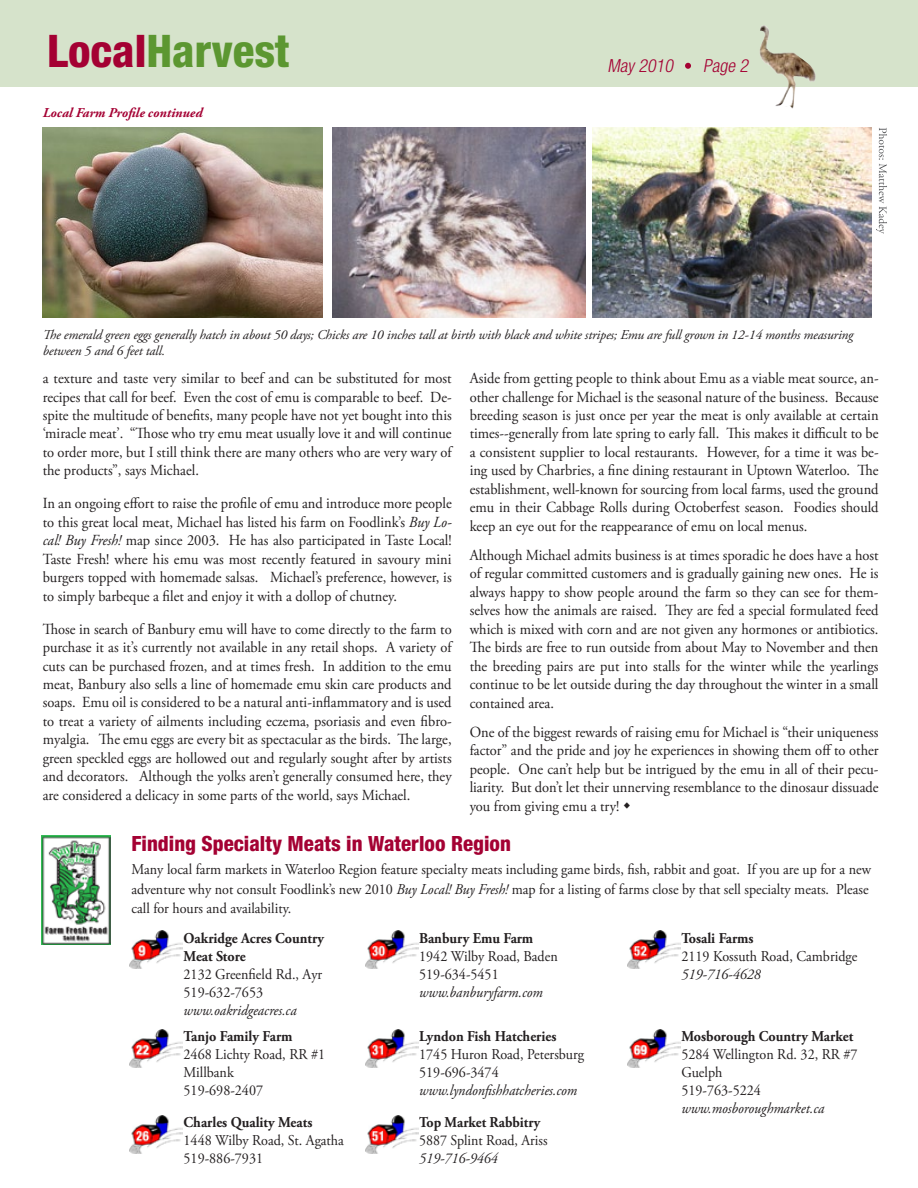
<style>
.page{position:relative;width:918px;height:1188px;background:#fff}
.page>*{position:absolute;margin:0;border:0;box-sizing:border-box;transform-origin:0 0}
.t1{font:800 condensed 45px "Helvetica Neue LT Std";color:#5c9731}
.t2{font:800 condensed 21px "Helvetica Neue LT Std";color:#a40133}
.t3{font:italic 300 condensed 18px "Helvetica Neue LT Std";color:#a40133}
.t4{font:15.3px/18.5px "Adobe Garamond Pro";color:#231f20;text-align:justify;scale:.94 1}
.t5{font:15px/18px "Adobe Garamond Pro";color:#231f20;scale:.94 1}
.t6{font:700 15px/18px "Adobe Garamond Pro";color:#231f20;scale:.94 1}
.t7{font:italic 15px "Adobe Garamond Pro";color:#231f20;scale:.94 1}
.t8{font:15px "Adobe Garamond Pro";color:#231f20;scale:.93 1}
.t9{font:700 15px "Adobe Garamond Pro";color:#231f20;scale:.93 1}
.t10{font:italic 15px "Adobe Garamond Pro";color:#231f20;scale:.93 1}
.t11{font:italic 13.5px/16.2px "Adobe Garamond Pro";letter-spacing:-.01em;color:#231f20}
.t12{font:italic 700 13.5px "Adobe Garamond Pro";color:#a40133}
.s1{color:#a40133}
.s2{font-style:italic}
</style>
<div class="page">
<div style="left:0;top:0;width:918px;height:87px;background:#d6e3cb"></div>
<img style="left:365px;top:1030px;width:53px;height:38px">
<img style="left:365px;top:931px;width:53px;height:38px">
<img style="left:627px;top:931px;width:53px;height:38px">
<img style="left:627px;top:1030px;width:53px;height:38px">
<img style="left:592px;top:128px;width:280px;height:190px">
<svg style="left:685px;top:63px;width:6px;height:6px"></svg>
<img style="left:42px;top:836px;width:69px;height:108px">
<img style="left:129px;top:931px;width:53px;height:38px">
<img style="left:129px;top:1030px;width:53px;height:38px">
<img style="left:129px;top:1116px;width:53px;height:38px">
<img style="left:365px;top:1116px;width:53px;height:38px">
<img style="left:332px;top:128px;width:253px;height:190px">
<img style="left:43px;top:128px;width:280px;height:190px">
<img style="left:760px;top:25px;width:56px;height:84px">
<svg style="left:876px;top:128px;width:11px;height:106px"></svg>
<h1 class="t1" style="left:47px;top:23px;width:244px"><span class="s1">Local</span>Harvest</h1>
<p class="t12" style="left:43px;top:105px;width:161px">Local Farm Profile continued</p>
<p class="t3" style="left:608px;top:56px;width:71px">May2010</p>
<p class="t3" style="left:703px;top:56px;width:50px">Page 2</p>
<p class="t11" style="left:43px;top:327px;width:812px">The emerald green eggs generally hatch in about 50 days; Chicks are 10 inches tall at birth with black and white stripes; Emu are full grown in 12-14 months measuring between 5 and 6 feet tall.</p>
<p class="t4" style="left:43px;top:370px;width:437px">a texture and taste very similar to beef and can be substituted for most recipes that call for beef. Even the cost of emu is comparable to beef. De&shy;spite the multitude of benefits, many people have not yet bought into this ‘miracle meat’. “Those who try emu meat usually love it and will continue to order more, but I still think there are many others who are very wary of the products”, says Michael.</p>
<p class="t4" style="left:43px;top:495px;width:437px">In an ongoing effort to raise the profile of emu and introduce more people to this great local meat, Michael has listed his farm on Foodlink’s <span class="s2">Buy Lo&shy;cal! Buy Fresh!</span> map since 2003. He has also participated in Taste Local!<br>Taste Fresh! where his emu was most recently featured in savoury mini burgers topped with homemade salsas. Michael’s preference, however, is to simply barbeque a filet and enjoy it with a dollop of chutney.</p>
<p class="t4" style="left:43px;top:620px;width:437px">Those in search of Banbury emu will have to come directly to the farm to purchase it as it’s currently not available in any retail shops. A variety of cuts can be purchased frozen, and at times fresh. In addition to the emu meat, Banbury also sells a line of homemade emu skin care products and soaps. Emu oil is considered to be a natural anti-inflammatory and is used to treat a variety of ailments including eczema, psoriasis and even fibro&shy;myalgia. The emu eggs are every bit as spectacular as the birds. The large, green speckled eggs are hollowed out and regularly sought after by artists and decorators. Although the yolks aren’t generally consumed here, they are considered a delicacy in some parts of the world, says Michael.</p>
<p class="t4" style="left:470px;top:370px;width:437px">Aside from getting people to think about Emu as a viable meat source, an&shy;other challenge for Michael is the seasonal nature of the business. Because breeding season is just once per year the meat is only available at certain times--generally from late spring to early fall. This makes it difficult to be a consistent supplier to local restaurants. However, for a time it was be&shy;ing used by Charbries, a fine dining restaurant in Uptown Waterloo. The establishment, well-known for sourcing from local farms, used the ground emu in their Cabbage Rolls during Octoberfest season. Foodies should keep an eye out for the reappearance of emu on local menus.</p>
<p class="t4" style="left:470px;top:546px;width:437px">Although Michael admits business is at times sporadic he does have a host of regular committed customers and is gradually gaining new ones. He is always happy to show people around the farm so they can see for them&shy;selves how the animals are raised. They are fed a special formulated feed which is mixed with corn and are not given any hormones or antibiotics.<br>The birds are free to run outside from about May to November and then the breeding pairs are put into stalls for the winter while the yearlings continue to be let outside during the day throughout the winter in a small contained area.</p>
<p class="t4" style="left:470px;top:723px;width:437px">One of the biggest rewards of raising emu for Michael is “their uniqueness factor” and the pride and joy he experiences in showing them off to other people. One can’t help but be intrigued by the emu in all of their pecu&shy;liarity. But don’t let their unnerving resemblance to the dinosaur dissuade you from giving emu a try!</p>
<h2 class="t2" style="left:132px;top:831px;width:381px">Finding Specialty Meats in Waterloo Region</h2>
<p class="t5" style="left:132px;top:860px;width:788px;line-height:19.5px">Many local farm markets in Waterloo Region feature specialty meats including game birds, fish, rabbit and goat. If you are up for a new adventure why not consult Foodlink’s new 2010 <span class="s2">Buy Local! Buy Fresh!</span> map for a listing of farms close by that sell specialty meats. Please call for hours and availability.</p>
<p class="t6" style="left:184px;top:930px;width:151px">Oakridge Acres Country<br>Meat Store</p>
<p class="t5" style="left:184px;top:966px;width:149px">2132 Greenfield Rd., Ayr<br>519-632-7653</p>
<p class="t7" style="left:184px;top:1001px;width:122px">www.oakridgeacres.ca</p>
<p class="t6" style="left:419px;top:930px;width:123px">Banbury Emu Farm</p>
<p class="t5" style="left:419px;top:948px;width:149px">1942 Wilby Road, Baden<br>519-634-5451</p>
<p class="t7" style="left:419px;top:983px;width:133px">www.banburyfarm.com</p>
<p class="t6" style="left:681px;top:930px;width:78px">Tosali Farms</p>
<p class="t5" style="left:681px;top:948px;width:189px">2119 Kossuth Road, Cambridge</p>
<p class="t7" style="left:681px;top:965px;width:86px">519-716-4628</p>
<p class="t6" style="left:184px;top:1028px;width:117px">Tanjo Family Farm</p>
<p class="t5" style="left:184px;top:1046px;width:152px">2468 Lichty Road, RR #1<br>Millbank<br>519-698-2407</p>
<p class="t6" style="left:184px;top:1113px;width:139px">Charles Quality Meats</p>
<p class="t5" style="left:184px;top:1131px;width:172px">1448 Wilby Road, St. Agatha<br>519-886-7931</p>
<p class="t6" style="left:419px;top:1028px;width:148px">Lyndon Fish Hatcheries</p>
<p class="t5" style="left:419px;top:1046px;width:177px">1745 Huron Road, Petersburg<br>519-696-3474</p>
<p class="t7" style="left:419px;top:1082px;width:170px">www.lyndonfishhatcheries.com</p>
<p class="t9" style="left:419px;top:1113px;width:132px">Top Market Rabbitry</p>
<p class="t8" style="left:419px;top:1131px;width:139px">5887 Splint Road, Ariss</p>
<p class="t10" style="left:419px;top:1149px;width:86px">519-716-9464</p>
<p class="t6" style="left:681px;top:1028px;width:184px">Mosborough Country Market</p>
<p class="t5" style="left:681px;top:1046px;width:189px">5284 Wellington Rd. 32, RR #7<br>Guelph<br>519-763-5224</p>
<p class="t7" style="left:681px;top:1100px;width:154px">www.mosboroughmarket.ca</p>
</div>
